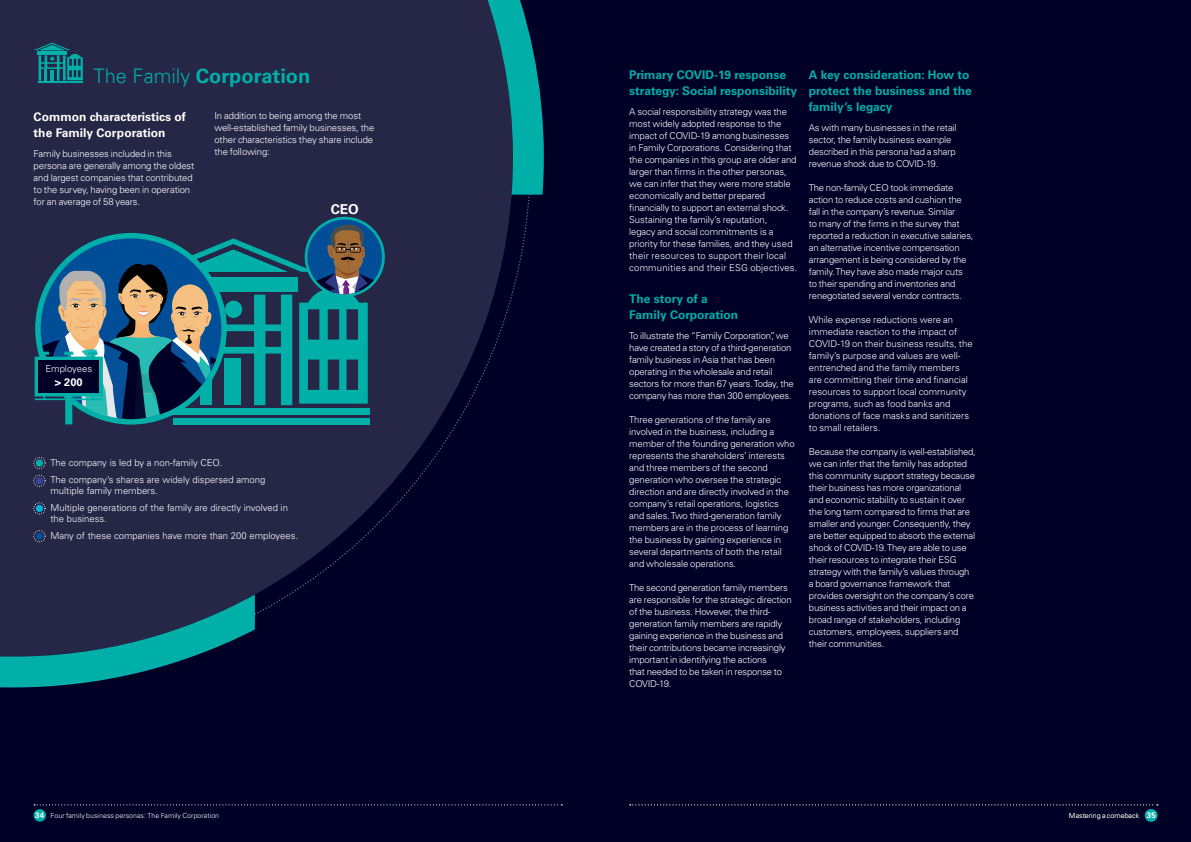
<style>
.page{position:relative;width:1191px;height:842px;background:#000027}
.page>*{position:absolute;margin:0;border:0;box-sizing:border-box;transform-origin:0 0}
.t1{font:700 20px "Univers LT Std";color:#00afa8}
.t2{font:700 16.4px "Univers LT Std";color:#fff}
.t3{font:700 13.6px "Univers LT Std";color:#fff}
.t4{font:700 13px "Univers LT Std";color:#fff}
.t5{font:700 12px/16px "Univers LT Std";color:#00afa8}
.t6{font:700 12px/16px "Univers LT Std";color:#fff}
.t7{font:700 10.9px "Univers LT Std";color:#fff}
.t8{font:300 9.5px/12px "Univers LT Std";letter-spacing:-.01em;color:#fff}
.t9{font:300 7px "Univers LT Std";letter-spacing:.005em;color:#fff}
.s1{font-weight:300}
.s2{font-weight:700;font-size:8px}
</style>
<div class="page">
<svg style="left:0;top:0;width:544px;height:687px"></svg>
<svg style="left:0;top:0;width:513px;height:657px;fill:#262647"></svg>
<svg style="left:35px;top:217px;width:350px;height:208px;background:#2a6577"></svg>
<div style="left:38px;top:360px;width:61px;height:33px;background:#000027"></div>
<div style="left:36px;top:459px;width:7px;height:8px;background:#00afa8;border-radius:50%"></div>
<div style="left:33px;top:457px;width:12px;height:12px;border:1px dashed #fff;border-radius:50%"></div>
<div style="left:36px;top:477px;width:7px;height:7px;background:#38449c;border-radius:50%"></div>
<div style="left:33px;top:475px;width:12px;height:12px;border:1px dashed #fff;border-radius:50%"></div>
<div style="left:36px;top:505px;width:7px;height:7px;background:#00b3d6;border-radius:50%"></div>
<div style="left:33px;top:502px;width:12px;height:12px;border:1px dashed #fff;border-radius:50%"></div>
<div style="left:36px;top:533px;width:7px;height:7px;background:#004e98;border-radius:50%"></div>
<div style="left:33px;top:530px;width:12px;height:12px;border:1px dashed #fff;border-radius:50%"></div>
<hr style="left:39px;top:81px;width:44px;height:2px;background:#00afa8">
<svg style="left:34px;top:43px;width:49px;height:38px;background:#136775"></svg>
<div style="left:1144px;top:809px;width:13px;height:13px;background:#00afa8;border-radius:50%"></div>
<div style="left:34px;top:809px;width:12px;height:13px;background:#00afa8;border-radius:50%"></div>
<svg style="left:34px;top:804px;width:528px;height:1px"></svg>
<svg style="left:630px;top:804px;width:527px;height:1px"></svg>
<h1 class="t1" style="left:94px;top:65px;width:218px"><span class="s1">The Family</span> Corporation</h1>
<p class="t5" style="left:629px;top:66px;width:170px">Primary COVID-19 response strategy: Social responsibility</p>
<p class="t8" style="left:629px;top:105px;width:170px">A social responsibility strategy was the most widely adopted response to the impact of COVID-19 among businesses in Family Corporations. Considering that the companies in this group are older and larger than firms in the other personas, we can infer that they were more stable economically and better prepared financially to support an external shock.<br>Sustaining the family’s reputation,<br>legacy and social commitments is a priority for these families, and they used their resources to support their local communities and their ESG objectives.</p>
<p class="t5" style="left:629px;top:290px;width:110px">The story of a<br>Family Corporation</p>
<p class="t8" style="left:629px;top:329px;width:166px">To illustrate the “Family Corporation”, we have created a story of a third-generation family business in Asia that has been operating in the wholesale and retail sectors for more than 67 years. Today, the company has more than 300 employees.</p>
<p class="t8" style="left:629px;top:413px;width:167px">Three generations of the family are involved in the business, including a member of the founding generation who represents the shareholders’ interests and three members of the second generation who oversee the strategic direction and are directly involved in the company’s retail operations, logistics and sales. Two third-generation family members are in the process of learning the business by gaining experience in several departments of both the retail and wholesale operations.</p>
<p class="t8" style="left:629px;top:581px;width:164px">The second generation family members are responsible for the strategic direction of the business. However, the third&shy;generation family members are rapidly gaining experience in the business and their contributions became increasingly important in identifying the actions<br>that needed to be taken in response to COVID-19.</p>
<p class="t8" style="left:214px;top:109px;width:161px">In addition to being among the most well-established family businesses, the other characteristics they share include the following:</p>
<p class="t6" style="left:34px;top:108px;width:154px">Common characteristics of the Family Corporation</p>
<p class="t8" style="left:34px;top:147px;width:162px">Family businesses included in this persona are generally among the oldest and largest companies that contributed to the survey, having been in operation for an average of 58 years.</p>
<h3 class="t3" style="left:331px;top:201px;width:30px">CEO</h3>
<p class="t8" style="left:45px;top:362px;width:48px">Employees</p>
<p class="t7" style="left:55px;top:375px;width:29px">&gt; 200</p>
<p class="t8" style="left:50px;top:455px;width:216px;line-height:16.7px">The company is led by a non-family CEO.<br>The company’s shares are widely dispersed among</p>
<p class="t8" style="left:50px;top:483px;width:239px;line-height:16.7px">multiple family members.<br>Multiple generations of the family are directly involved in</p>
<p class="t8" style="left:50px;top:511px;width:249px;line-height:16.7px">the business.<br>Many of these companies have more than 200 employees.</p>
<h3 class="t3" style="left:701px;top:464px;width:30px">CEO</h3>
<h2 class="t2" style="left:35px;top:464px;width:169px">The Family Enterprise</h2>
<h3 class="t4" style="left:35px;top:498px;width:92px">Characteristics</h3>
<p class="t5" style="left:809px;top:66px;width:164px">A key consideration: How to protect the business and the family’s legacy</p>
<p class="t8" style="left:809px;top:121px;width:149px">As with many businesses in the retail sector, the family business example described in this persona had a sharp revenue shock due to COVID-19.</p>
<p class="t8" style="left:809px;top:181px;width:166px">The non-family CEO took immediate action to reduce costs and cushion the fall in the company’s revenue. Similar<br>to many of the firms in the survey that reported a reduction in executive salaries, an alternative incentive compensation arrangement is being considered by the family. They have also made major cuts<br>to their spending and inventories and renegotiated several vendor contracts.</p>
<p class="t8" style="left:809px;top:313px;width:165px">While expense reductions were an immediate reaction to the impact of COVID-19 on their business results, the family’s purpose and values are well&shy;entrenched and the family members are committing their time and financial resources to support local community programs, such as food banks and donations of face masks and sanitizers to small retailers.</p>
<p class="t8" style="left:809px;top:445px;width:168px">Because the company is well-established, we can infer that the family has adopted this community support strategy because their business has more organizational and economic stability to sustain it over the long term compared to firms that are smaller and younger. Consequently, they are better equipped to absorb the external shock of COVID-19. They are able to use their resources to integrate their ESG strategy with the family’s values through a board governance framework that provides oversight on the company’s core business activities and their impact on a broad range of stakeholders, including customers, employees, suppliers and their communities.</p>
<p class="t9" style="left:35px;top:811px;width:185px"><span class="s2">34</span> Four family business personas: The Family Corporation</p>
<p class="t9" style="left:1069px;top:811px;width:88px">Mastering a comeback <span class="s2">35</span></p>
</div>
